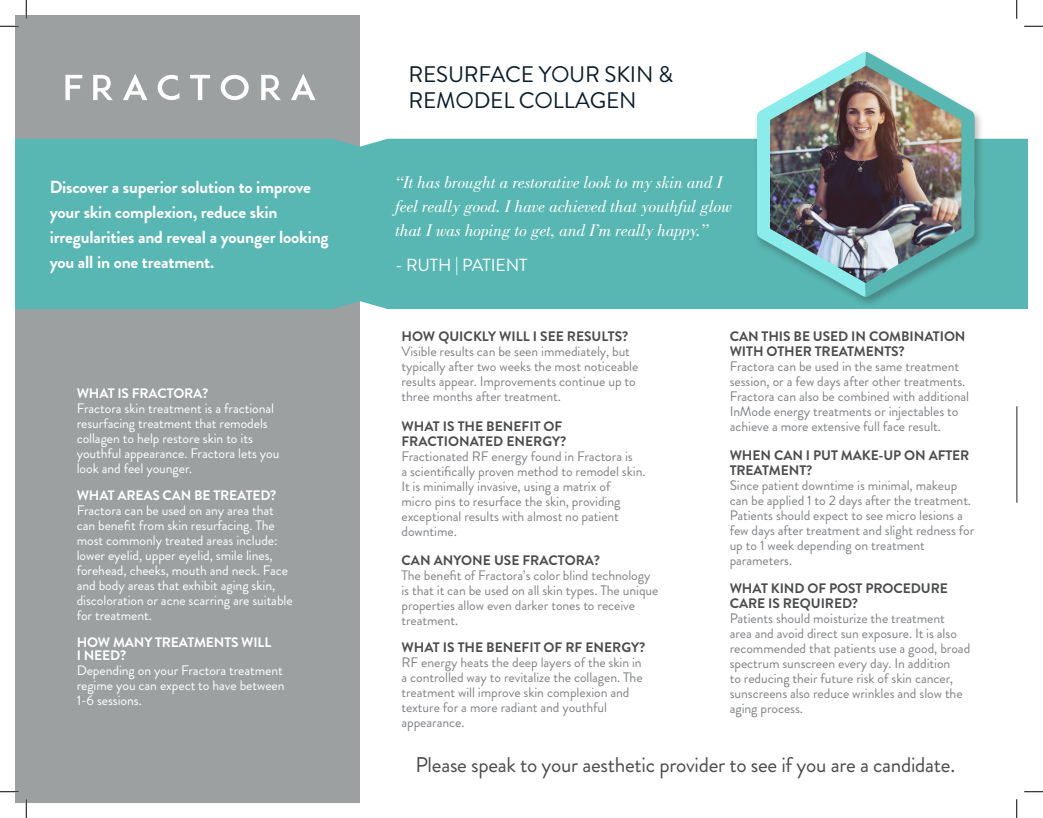
<style>
.page{position:relative;width:1043px;height:818px;background:#fff}
.page>*{position:absolute;margin:0;border:0;box-sizing:border-box;transform-origin:0 0}
.t1{font:22.5px "Brandon Grotesque";letter-spacing:-.01em;color:#0b1d2a}
.t2{font:21.25px "Brandon Grotesque";letter-spacing:-.015em;color:#4b4c4d}
.t3{font:italic 17.5px/23.8px "Bodoni Std";letter-spacing:-.01em;color:#fff}
.t4{font:700 17.5px/25px "Brandon Grotesque";letter-spacing:-.01em;color:#fff}
.t5{font:17.5px "Brandon Grotesque";letter-spacing:-.01em;color:#fff}
.t6{font:13.75px/15px "Brandon Grotesque";letter-spacing:-.005em;color:#808285}
.t7{font:13.75px/15px "Brandon Grotesque";letter-spacing:-.005em;color:#fff}
.t8{font:700 13.75px/15px "Brandon Grotesque";letter-spacing:-.005em;color:#4b4c4d}
.t9{font:700 13.75px "Brandon Grotesque";letter-spacing:-.01em;color:#fff}
</style>
<div class="page">
<hr style="left:1016px;top:406px;width:1px;height:96px;background:#231f20">
<div style="left:15px;top:15px;width:345px;height:787px;background:#9da0a1"></div>
<div style="left:15px;top:139px;width:1013px;height:170px;background:#58b7b3"></div>
<div style="left:753px;top:50px;width:231px;height:258px;background:#231f20;opacity:.3"></div>
<img style="left:757px;top:52px;width:217px;height:245px">
<svg style="left:65px;top:75px;width:17px;height:25px"></svg>
<svg style="left:93px;top:75px;width:20px;height:25px"></svg>
<svg style="left:123px;top:74px;width:24px;height:26px"></svg>
<svg style="left:158px;top:75px;width:21px;height:25px"></svg>
<svg style="left:190px;top:75px;width:20px;height:25px"></svg>
<svg style="left:221px;top:75px;width:28px;height:25px"></svg>
<svg style="left:261px;top:75px;width:20px;height:25px"></svg>
<svg style="left:291px;top:74px;width:24px;height:26px"></svg>
<svg style="left:0;top:25px;width:19px;height:2px"></svg>
<svg style="left:1024px;top:25px;width:18px;height:2px"></svg>
<svg style="left:0;top:791px;width:19px;height:1px"></svg>
<svg style="left:1024px;top:791px;width:18px;height:1px"></svg>
<svg style="left:25px;top:0;width:2px;height:19px"></svg>
<svg style="left:25px;top:799px;width:2px;height:19px"></svg>
<svg style="left:1016px;top:0;width:1px;height:19px"></svg>
<svg style="left:1016px;top:799px;width:1px;height:19px"></svg>
<p class="t4" style="left:50px;top:174px;width:280px">Discover a superior solution to improve your skin complexion, reduce skin irregularities and reveal a younger looking you all in one treatment.</p>
<p class="t9" style="left:77px;top:383px;width:133px">WHAT IS FRACTORA?</p>
<p class="t7" style="left:77px;top:400px;width:204px">Fractora skin treatment is a fractional resurfacing treatment that remodels collagen to help restore skin to its youthful appearance. Fractora lets you look and feel younger.</p>
<p class="t9" style="left:77px;top:485px;width:201px">WHAT AREAS CAN BE TREATED?</p>
<p class="t7" style="left:77px;top:502px;width:217px">Fractora can be used on any area that can benefit from skin resurfacing. The most commonly treated areas include: lower eyelid, upper eyelid, smile lines, forehead, cheeks, mouth and neck. Face and body areas that exhibit aging skin, discoloration or acne scarring are suitable for treatment.</p>
<p class="t9" style="left:77px;top:632px;width:196px">HOW MANY TREATMENTS WILL</p>
<p class="t9" style="left:77px;top:645px;width:51px">I NEED?</p>
<p class="t7" style="left:77px;top:663px;width:209px">Depending on your Fractora treatment regime you can expect to have between<br>1-6 sessions.</p>
<p class="t1" style="left:408px;top:59px;width:266px">RESURFACE YOUR SKIN &amp;</p>
<p class="t1" style="left:408px;top:84px;width:229px">REMODEL COLLAGEN</p>
<p class="t3" style="left:395px;top:171px;width:338px">“It has brought a restorative look to my skin and I feel really good. I have achieved that youthful glow that I was hoping to get, and I’m really happy.”</p>
<p class="t5" style="left:395px;top:253px;width:133px">- RUTH | PATIENT</p>
<p class="t8" style="left:401px;top:329px;width:228px">HOW QUICKLY WILL I SEE RESULTS?</p>
<p class="t6" style="left:401px;top:344px;width:230px">Visible results can be seen immediately, but</p>
<p class="t6" style="left:401px;top:359px;width:238px">typically after two weeks the most noticeable</p>
<p class="t6" style="left:401px;top:374px;width:236px">results appear. Improvements continue up to three months after treatment.</p>
<p class="t8" style="left:401px;top:419px;width:162px">WHAT IS THE BENEFIT OF</p>
<p class="t8" style="left:401px;top:434px;width:166px">FRACTIONATED ENERGY?</p>
<p class="t6" style="left:401px;top:449px;width:245px">Fractionated RF energy found in Fractora is<br>a scientifically proven method to remodel skin.</p>
<p class="t6" style="left:401px;top:479px;width:210px">It is minimally invasive, using a matrix of</p>
<p class="t6" style="left:401px;top:494px;width:220px">micro pins to resurface the skin, providing</p>
<p class="t6" style="left:401px;top:509px;width:219px">exceptional results with almost no patient</p>
<p class="t6" style="left:401px;top:524px;width:57px">downtime.</p>
<p class="t8" style="left:401px;top:552px;width:200px">CAN ANYONE USE FRACTORA?</p>
<p class="t6" style="left:401px;top:567px;width:258px">The benefit of Fractora’s color blind technology is that it can be used on all skin types. The unique properties allow even darker tones to receive treatment.</p>
<p class="t8" style="left:401px;top:639px;width:245px">WHAT IS THE BENEFIT OF RF ENERGY?</p>
<p class="t6" style="left:401px;top:654px;width:243px;text-align:justify">RF energy heats the deep layers of the skin in a controlled way to revitalize the collagen. The treatment will improve skin complexion and</p>
<p class="t6" style="left:401px;top:699px;width:207px">texture for a more radiant and youthful</p>
<p class="t6" style="left:401px;top:714px;width:65px">appearance.</p>
<p class="t8" style="left:729px;top:329px;width:237px">CAN THIS BE USED IN COMBINATION<br>WITH OTHER TREATMENTS?</p>
<p class="t6" style="left:729px;top:359px;width:241px">Fractora can be used in the same treatment session, or a few days after other treatments.<br>Fractora can also be combined with additional InMode energy treatments or injectables to achieve a more extensive full face result.</p>
<p class="t8" style="left:729px;top:447px;width:241px">WHEN CAN I PUT MAKE-UP ON AFTER<br>TREATMENT?</p>
<p class="t6" style="left:729px;top:477px;width:246px">Since patient downtime is minimal, makeup can be applied 1 to 2 days after the treatment.<br>Patients should expect to see micro lesions a few days after treatment and slight redness for up to 1 week depending on treatment</p>
<p class="t6" style="left:729px;top:552px;width:64px">parameters.</p>
<p class="t8" style="left:729px;top:581px;width:220px">WHAT KIND OF POST PROCEDURE<br>CARE IS REQUIRED?</p>
<p class="t6" style="left:729px;top:611px;width:242px">Patients should moisturize the treatment area and avoid direct sun exposure. It is also recommended that patients use a good, broad spectrum sunscreen every day. In addition<br>to reducing their future risk of skin cancer, sunscreens also reduce wrinkles and slow the aging process.</p>
<p class="t2" style="left:415px;top:749px;width:541px">Please speak to your aesthetic provider to see if you are a candidate.</p>
</div>
